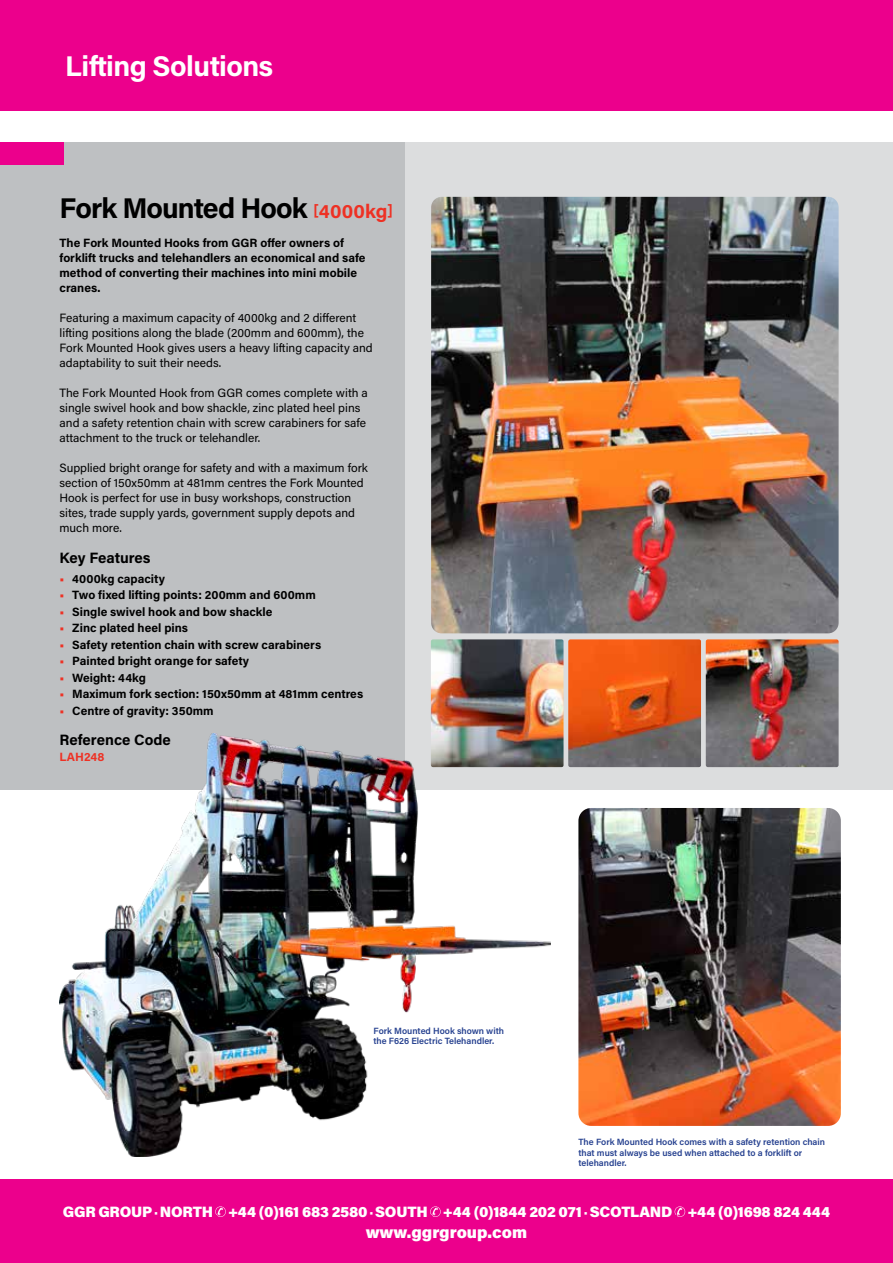
<style>
.page{position:relative;width:893px;height:1263px;background:#fff}
.page>*{position:absolute;margin:0;border:0;box-sizing:border-box;transform-origin:0 0}
.t1{font:700 28.5px "Acumin Pro";letter-spacing:-.03em;color:#000}
.t2{font:700 28.5px "Acumin Pro";letter-spacing:-.02em;color:#fff}
.t3{font:900 16.5px "Acumin Pro";letter-spacing:-.005em;color:#fff}
.t4{font:900 15px "Acumin Pro";letter-spacing:-.02em;color:#fff}
.t5{font:700 15px "Acumin Pro";color:#000}
.t6{font:12px/15px "Acumin Pro";color:#000}
.t7{font:700 12px/15px "Acumin Pro";color:#000}
.t8{font:700 12px "Acumin Pro";color:#ee3124}
.t9{font:600 9px/10.5px "Acumin Pro";color:#25408f}
.s1{font-size:15px;color:#ee3124}
.s2{font-size:19.5px;color:#ee3124}
.s3{color:#ee3124}
.s4{font-size:12px}
</style>
<div class="page">
<div style="left:0;top:142px;width:446px;height:648px;background:#bec0c2"></div>
<div style="left:0;top:0;width:893px;height:111px;background:#ec008c"></div>
<div style="left:0;top:1179px;width:893px;height:84px;background:#ec008c"></div>
<div style="left:0;top:142px;width:64px;height:23px;background:#ec008c"></div>
<svg style="left:215px;top:1206px;width:11px;height:11px"></svg>
<svg style="left:430px;top:1206px;width:11px;height:11px"></svg>
<svg style="left:675px;top:1206px;width:10px;height:11px"></svg>
<div style="left:405px;top:142px;width:488px;height:648px;background:#dcddde"></div>
<img style="left:431px;top:197px;width:407px;height:570px">
<div style="left:427px;top:192px;width:416px;height:446px;border:4px solid #dcddde;border-radius:13px"></div>
<img style="left:578px;top:808px;width:263px;height:318px">
<div style="left:426px;top:635px;width:142px;height:137px;border:4px solid #dcddde;border-radius:4px"></div>
<div style="left:564px;top:635px;width:142px;height:137px;border:4px solid #dcddde;border-radius:4px"></div>
<div style="left:701px;top:635px;width:142px;height:137px;border:4px solid #dcddde;border-radius:4px"></div>
<img style="left:60px;top:734px;width:490px;height:422px">
<h1 class="t2" style="left:65px;top:46px;width:209px">Lifting Solutions</h1>
<h1 class="t1" style="left:60px;top:188px;width:335px">Fork Mounted Hook <span class="s1">[</span><span class="s2">4000kg</span><span class="s1">]</span></h1>
<p class="t7" style="left:60px;top:234px;width:307px">The Fork Mounted Hooks from GGR offer owners of forklift trucks and telehandlers an economical and safe method of converting their machines into mini mobile cranes.</p>
<p class="t6" style="left:60px;top:309px;width:315px">Featuring a maximum capacity of 4000kg and 2 different lifting positions along the blade (200mm and 600mm), the Fork Mounted Hook gives users a heavy lifting capacity and adaptability to suit their needs.</p>
<p class="t6" style="left:60px;top:384px;width:310px">The Fork Mounted Hook from GGR comes complete with a single swivel hook and bow shackle, zinc plated heel pins and a safety retention chain with screw carabiners for safe attachment to the truck or telehandler.</p>
<p class="t6" style="left:60px;top:459px;width:310px">Supplied bright orange for safety and with a maximum fork section of 150x50mm at 481mm centres the Fork Mounted Hook is perfect for use in busy workshops, construction sites, trade supply yards, government supply depots and much more.</p>
<p class="t5" style="left:60px;top:547px;width:93px">Key Features</p>
<p class="t7" style="left:60px;top:570px;width:107px"><span class="s3">•</span> 4000kg capacity</p>
<p class="t7" style="left:60px;top:587px;width:258px"><span class="s3">•</span> Two fixed lifting points: 200mm and 600mm</p>
<p class="t7" style="left:60px;top:603px;width:215px"><span class="s3">•</span> Single swivel hook and bow shackle</p>
<p class="t7" style="left:60px;top:620px;width:130px"><span class="s3">•</span> Zinc plated heel pins</p>
<p class="t7" style="left:60px;top:636px;width:263px"><span class="s3">•</span> Safety retention chain with screw carabiners</p>
<p class="t7" style="left:60px;top:653px;width:191px"><span class="s3">•</span> Painted bright orange for safety</p>
<p class="t7" style="left:60px;top:669px;width:88px"><span class="s3">•</span> Weight: 44kg</p>
<p class="t7" style="left:60px;top:686px;width:305px"><span class="s3">•</span> Maximum fork section: 150x50mm at 481mm centres</p>
<p class="t7" style="left:60px;top:702px;width:156px"><span class="s3">•</span> Centre of gravity: 350mm</p>
<p class="t8" style="left:60px;top:748px;width:46px">LAH248</p>
<p class="t5" style="left:60px;top:729px;width:113px">Reference Code</p>
<p class="t9" style="left:373px;top:1025px;width:132px">Fork Mounted Hook shown with the F626 Electric Telehandler.</p>
<p class="t9" style="left:578px;top:1136px;width:248px">The Fork Mounted Hook comes with a safety retention chain that must always be used when attached to a forklift or telehandler.</p>
<p class="t4" style="left:63px;top:1201px;width:769px">GGR GROUP <span class="s4">·</span> NORTH +44 (0)161 683 2580 <span class="s4">·</span> SOUTH +44 (0)1844 202 071 <span class="s4">·</span> SCOTLAND +44 (0)1698 824 444</p>
<h2 class="t3" style="left:366px;top:1220px;width:163px">www.ggrgroup.com</h2>
</div>
